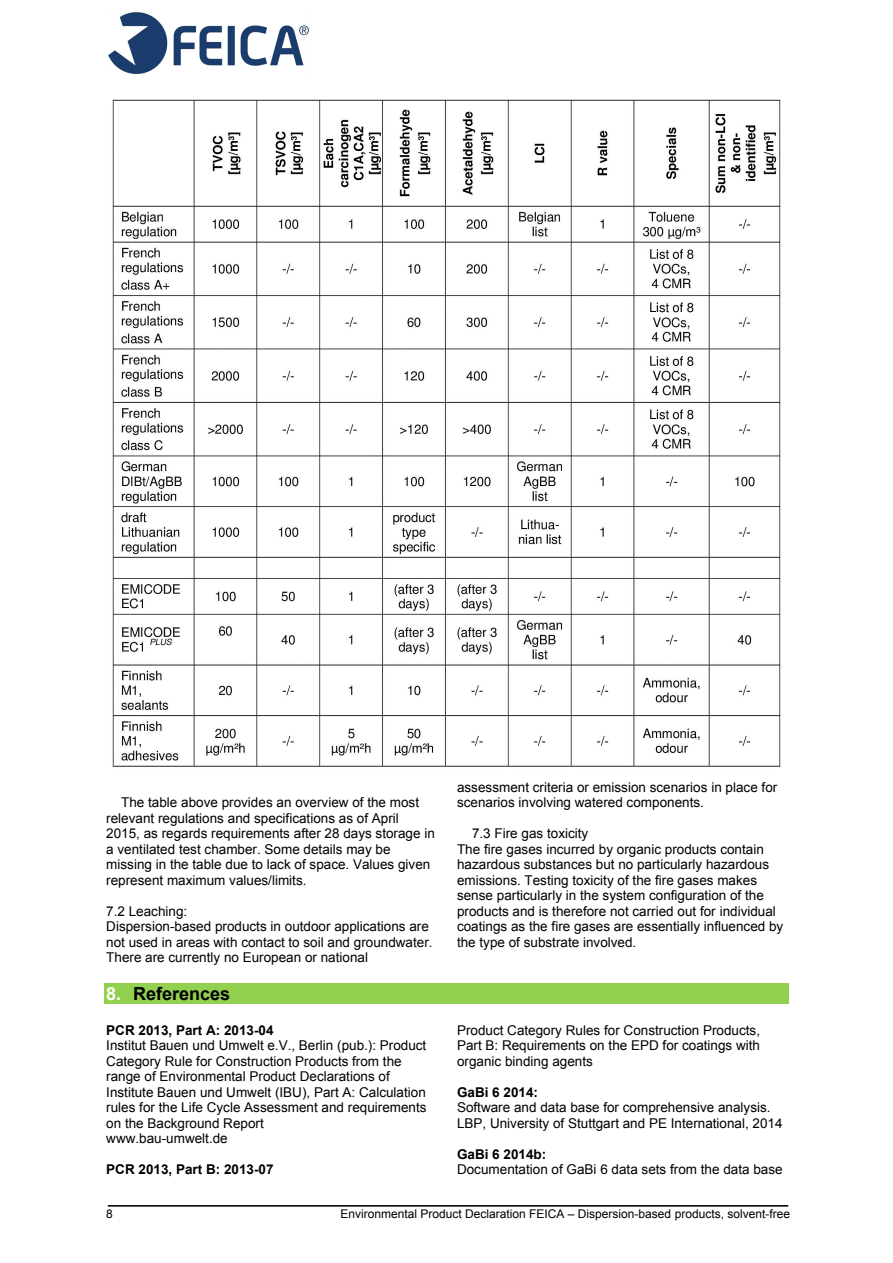
<style>
.page{position:relative;width:893px;height:1263px;background:#fff}
.page>*{position:absolute;margin:0;border:0;box-sizing:border-box;transform-origin:0 0}
.t1{font:700 18px "Arial";color:#000}
.t2{font:13.5px/15.5px "Arial";color:#000}
.t3{font:700 13.5px "Arial";color:#000}
.t4{font:12px "Arial";color:#000}
.s1{color:#fff}
</style>
<div class="page">
<hr style="left:108px;top:1205px;width:680px;height:1px;background:#000">
<svg style="left:108px;top:12px;width:201px;height:62px"></svg>
<img style="left:112px;top:99px;width:669px;height:668px">
<div style="left:104px;top:983px;width:685px;height:21px;background:#92d050"></div>
<p class="t2" style="left:106px;top:795px;width:330px;text-indent:15px">The table above provides an overview of the most relevant regulations and specifications as of April 2015, as regards requirements after 28 days storage in a ventilated test chamber. Some details may be missing in the table due to lack of space. Values given represent maximum values/limits.</p>
<p class="t2" style="left:106px;top:903px;width:328px">7.2 Leaching:<br>Dispersion-based products in outdoor applications are not used in areas with contact to soil and groundwater.<br>There are currently no European or national</p>
<h1 class="t1" style="left:106px;top:984px;width:125px"><span class="s1">8.</span> References</h1>
<p class="t3" style="left:106px;top:1022px;width:169px">PCR 2013, Part A: 2013-04</p>
<p class="t2" style="left:106px;top:1038px;width:322px">Institut Bauen und Umwelt e.V., Berlin (pub.): Product Category Rule for Construction Products from the range of Environmental Product Declarations of Institute Bauen und Umwelt (IBU), Part A: Calculation rules for the Life Cycle Assessment and requirements on the Background Report<br>www.bau-umwelt.de</p>
<p class="t3" style="left:106px;top:1162px;width:169px">PCR 2013, Part B: 2013-07</p>
<p class="t2" style="left:457px;top:779px;width:322px">assessment criteria or emission scenarios in place for scenarios involving watered components.</p>
<p class="t2" style="left:457px;top:826px;width:328px;text-indent:15px">7.3 Fire gas toxicity<br>The fire gases incurred by organic products contain hazardous substances but no particularly hazardous emissions. Testing toxicity of the fire gases makes sense particularly in the system configuration of the products and is therefore not carried out for individual coatings as the fire gases are essentially influenced by the type of substrate involved.</p>
<p class="t2" style="left:457px;top:1022px;width:305px;text-align:justify">Product Category Rules for Construction Products, Part B: Requirements on the EPD for coatings with organic binding agents</p>
<p class="t3" style="left:457px;top:1084px;width:83px">GaBi 6 2014:</p>
<p class="t2" style="left:457px;top:1100px;width:327px">Software and data base for comprehensive analysis.<br>LBP, University of Stuttgart and PE International, 2014</p>
<p class="t3" style="left:457px;top:1146px;width:91px">GaBi 6 2014b:</p>
<p class="t2" style="left:457px;top:1162px;width:327px">Documentation of GaBi 6 data sets from the data base</p>
<p class="t4" style="left:106px;top:1207px;width:8px">8</p>
<p class="t4" style="left:341px;top:1207px;width:451px">Environmental Product Declaration FEICA – Dispersion-based products, solvent-free</p>
</div>
